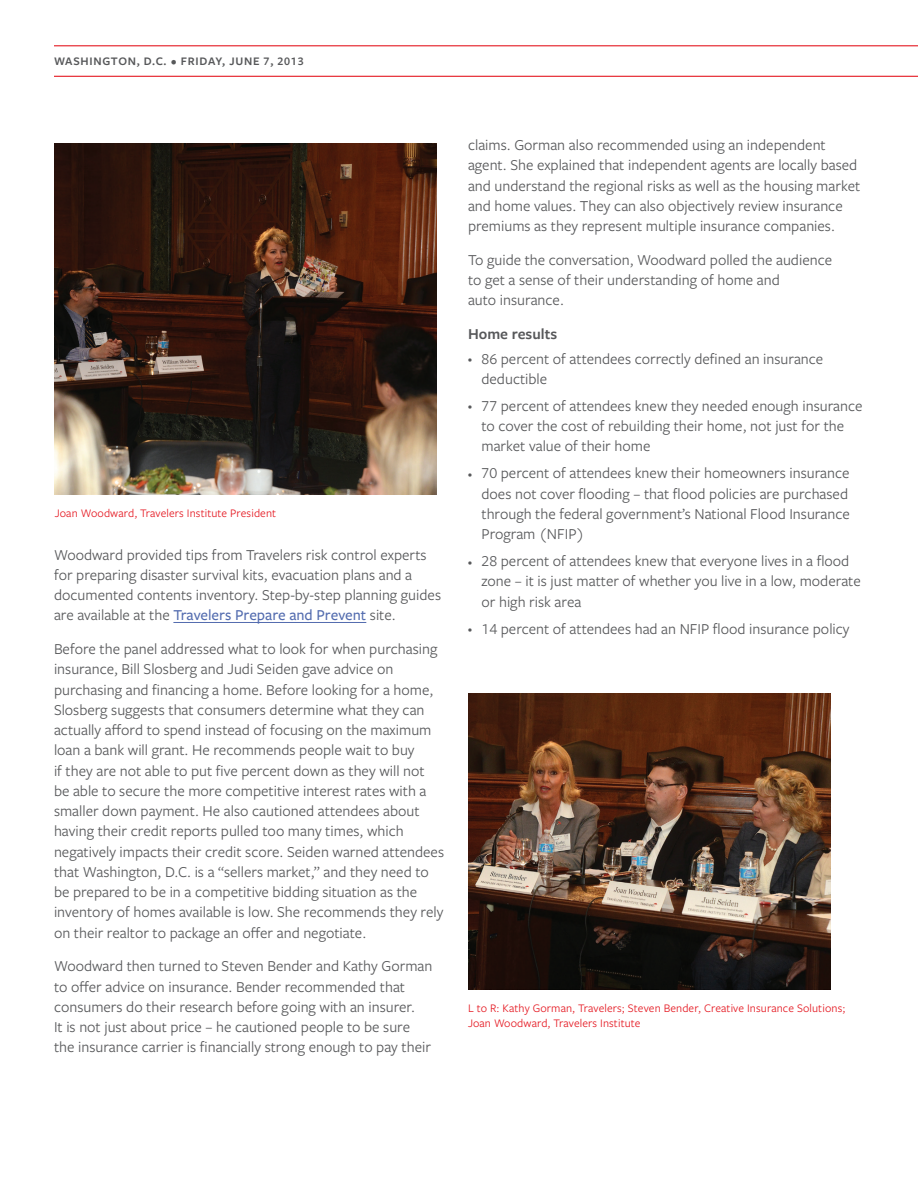
<style>
.page{position:relative;width:918px;height:1188px;background:#fff}
.page>*{position:absolute;margin:0;border:0;box-sizing:border-box;transform-origin:0 0}
.Body_copy{font:15.75px/20.2px "Freight Sans Pro";color:#57585a}
.Subheader{font:600 15.75px "Freight Sans Pro";color:#57585a}
.Body_copy-2{font:12px/15px "Freight Sans Pro";letter-spacing:.01em;color:#e51a23}
.Sub-title_1_line{font:600 12px "Freight Sans Pro";letter-spacing:.06em;color:#57585a}
.s1{font-weight:500;color:#536caf}
.s2{font-size:8.55px}
</style>
<div class="page">
<hr style="left:173px;top:622px;width:193px;height:1px;background:#536caf">
<hr style="left:54px;top:45px;width:864px;height:1px;background:#e51a23">
<hr style="left:54px;top:76px;width:864px;height:1px;background:#e51a23">
<img style="left:54px;top:144px;width:382px;height:351px">
<img style="left:468px;top:693px;width:363px;height:297px">
<p class="Sub-title_1_line" style="left:54px;top:53px;width:251px">WASHINGTON, D.C. • FRIDAY, JUNE 7, 2013</p>
<p class="Body_copy-2" style="left:55px;top:505px;width:223px">Joan Woodward, Travelers Institute President</p>
<p class="Body_copy" style="left:54px;top:544px;width:389px">Woodward provided tips from Travelers risk control experts for preparing disaster survival kits, evacuation plans and a documented contents inventory. Step-by-step planning guides are available at the <span class="s1">Travelers Prepare and Prevent</span> site.</p>
<p class="Body_copy" style="left:54px;top:638px;width:392px">Before the panel addressed what to look for when purchasing insurance, Bill Slosberg and Judi Seiden gave advice on purchasing and financing a home. Before looking for a home, Slosberg suggests that consumers determine what they can actually afford to spend instead of focusing on the maximum loan a bank will grant. He recommends people wait to buy<br>if they are not able to put five percent down as they will not<br>be able to secure the more competitive interest rates with a smaller down payment. He also cautioned attendees about having their credit reports pulled too many times, which negatively impacts their credit score. Seiden warned attendees that Washington, D.C. is a “sellers market,” and they need to be prepared to be in a competitive bidding situation as the inventory of homes available is low. She recommends they rely on their realtor to package an offer and negotiate.</p>
<p class="Body_copy" style="left:54px;top:955px;width:380px">Woodward then turned to Steven Bender and Kathy Gorman to offer advice on insurance. Bender recommended that consumers do their research before going with an insurer.<br>It is not just about price – he cautioned people to be sure the insurance carrier is financially strong enough to pay their</p>
<p class="Body_copy" style="left:468px;top:134px;width:394px">claims. Gorman also recommended using an independent agent. She explained that independent agents are locally based and understand the regional risks as well as the housing market and home values. They can also objectively review insurance premiums as they represent multiple insurance companies.</p>
<p class="Body_copy" style="left:468px;top:249px;width:366px">To guide the conversation, Woodward polled the audience to get a sense of their understanding of home and<br>auto insurance.</p>
<p class="Subheader" style="left:468px;top:323px;width:91px">Home results</p>
<p class="Body_copy" style="left:482px;top:348px;width:343px;text-indent:-14px"><span class="s2">•</span> 86 percent of attendees correctly defined an insurance deductible</p>
<p class="Body_copy" style="left:482px;top:395px;width:383px;text-indent:-14px"><span class="s2">•</span> 77 percent of attendees knew they needed enough insurance to cover the cost of rebuilding their home, not just for the market value of their home</p>
<p class="Body_copy" style="left:482px;top:463px;width:370px;text-align:justify;text-indent:-14px"><span class="s2">•</span> 70 percent of attendees knew their homeowners insurance does not cover flooding – that flood policies are purchased through the federal government’s National Flood Insurance Program (NFIP)</p>
<p class="Body_copy" style="left:482px;top:550px;width:381px;text-indent:-14px"><span class="s2">•</span> 28 percent of attendees knew that everyone lives in a flood zone – it is just matter of whether you live in a low, moderate or high risk area</p>
<p class="Body_copy" style="left:468px;top:618px;width:383px"><span class="s2">•</span> 14 percent of attendees had an NFIP flood insurance policy</p>
<p class="Body_copy-2" style="left:468px;top:1000px;width:379px">L to R: Kathy Gorman, Travelers; Steven Bender, Creative Insurance Solutions;<br>Joan Woodward, Travelers Institute</p>
</div>
